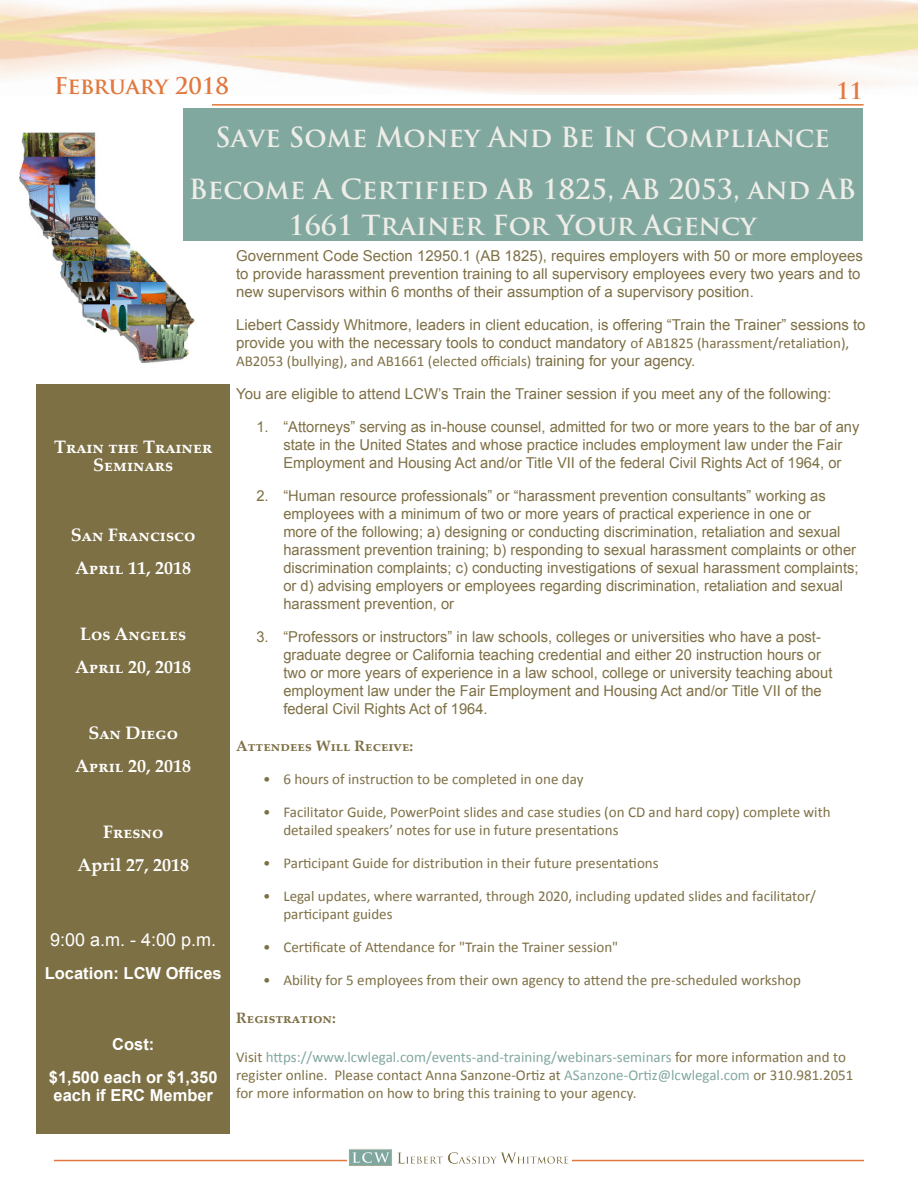
<style>
.page{position:relative;width:918px;height:1188px;background:#fff}
.page>*{position:absolute;margin:0;border:0;box-sizing:border-box;transform-origin:0 0}
.t1{font:700 27px/36px "Trajan Pro";color:#eeede8;text-align:center}
.t2{font:700 22.5px "Trajan Pro";letter-spacing:-.005em;color:#e1783d}
.t3{font:700 18px/18px "Palatino Linotype";color:#fff;text-align:center}
.t4{font:18px "Arial";color:#fff}
.t5{font:700 16.5px/18px "Arial";color:#fff}
.t6{font:15px/18px "Arial";color:#7e7045}
.t7{font:15px/18px "Calibri";color:#7e7045}
.t8{font:700 15px "Palatino Linotype";color:#7e7045}
.s1{font-family:"Calibri"}
.s2{color:#81a89f}
</style>
<div class="page">
<hr style="left:54px;top:104px;width:810px;height:2px;background:#e1783d">
<hr style="left:54px;top:1160px;width:810px;height:1px;background:#e1783d">
<img style="left:349px;top:1149px;width:221px;height:17px">
<img style="left:19px;top:104px;width:192px;height:260px">
<div style="left:183px;top:108px;width:679px;height:132px;background:#81a89f"></div>
<div style="left:36px;top:384px;width:194px;height:750px;background:#7e7045"></div>
<h2 class="t2" style="left:54px;top:71px;width:176px">February 2018</h2>
<h2 class="t2" style="left:836px;top:77px;width:28px">11</h2>
<p class="t1" style="left:215px;top:119px;width:616px">Save Some Money And Be In Compliance</p>
<p class="t1" style="left:189px;top:172px;width:669px">Become A Certified AB 1825, AB 2053, and AB<br>1661 Trainer For Your Agency</p>
<p class="t3" style="left:54px;top:437px;width:160px">Train the Trainer<br>Seminars</p>
<p class="t3" style="left:71px;top:526px;width:126px">San Francisco</p>
<p class="t3" style="left:75px;top:559px;width:118px">April 11, 2018</p>
<p class="t3" style="left:80px;top:625px;width:108px">Los Angeles</p>
<p class="t3" style="left:75px;top:658px;width:118px">April 20, 2018</p>
<p class="t3" style="left:88px;top:724px;width:91px">San Diego</p>
<p class="t3" style="left:75px;top:757px;width:118px">April 20, 2018</p>
<p class="t3" style="left:103px;top:823px;width:62px">Fresno</p>
<p class="t3" style="left:78px;top:856px;width:113px">April 27, 2018</p>
<p class="t4" style="left:50px;top:928px;width:168px">9:00 a.m. - 4:00 p.m.</p>
<p class="t5" style="left:45px;top:965px;width:178px">Location: LCW Offices</p>
<p class="t5" style="left:112px;top:1036px;width:44px">Cost:</p>
<p class="t5" style="left:49px;top:1069px;width:170px">$1,500 each or $1,350 each if ERC Member</p>
<p class="t6" style="left:236px;top:247px;width:628px">Government Code Section 12950.1 (AB 1825), requires employers with 50 or more employees to provide harassment prevention training to all supervisory employees every two years and to new supervisors within 6 months of their assumption of a supervisory position.</p>
<p class="t6" style="left:236px;top:316px;width:631px">Liebert Cassidy Whitmore, leaders in client education, is offering “Train the Trainer” sessions to provide you with the necessary tools to conduct mandatory <span class="s1">of AB1825 (harassment/retaliation),<br>AB2053 (bullying), and AB1661 (elected officials)</span> training for your agency.</p>
<p class="t6" style="left:236px;top:385px;width:597px">You are eligible to attend LCW’s Train the Trainer session if you meet any of the following:</p>
<p class="t6" style="left:283px;top:418px;width:577px;text-indent:-27px">1. “Attorneys” serving as in-house counsel, admitted for two or more years to the bar of any state in the United States and whose practice includes employment law under the Fair<br>Employment and Housing Act and/or Title VII of the federal Civil Rights Act of 1964, or</p>
<p class="t6" style="left:283px;top:487px;width:577px;text-indent:-27px">2. “Human resource professionals” or “harassment prevention consultants” working as employees with a minimum of two or more years of practical experience in one or<br>more of the following; a) designing or conducting discrimination, retaliation and sexual harassment prevention training; b) responding to sexual harassment complaints or other discrimination complaints; c) conducting investigations of sexual harassment complaints; or d) advising employers or employees regarding discrimination, retaliation and sexual harassment prevention, or</p>
<p class="t6" style="left:283px;top:628px;width:551px;text-indent:-27px">3. “Professors or instructors” in law schools, colleges or universities who have a post&shy;graduate degree or California teaching credential and either 20 instruction hours or two or more years of experience in a law school, college or university teaching about employment law under the Fair Employment and Housing Act and/or Title VII of the federal Civil Rights Act of 1964.</p>
<p class="t8" style="left:236px;top:735px;width:179px">Attendees Will Receive:</p>
<p class="t7" style="left:263px;top:770px;width:322px">• 6 hours of instruction to be completed in one day</p>
<p class="t7" style="left:283px;top:803px;width:549px;text-indent:-20px">• Facilitator Guide, PowerPoint slides and case studies (on CD and hard copy) complete with detailed speakers’ notes for use in future presentations</p>
<p class="t7" style="left:263px;top:854px;width:397px">• Participant Guide for distribution in their future presentations</p>
<p class="t7" style="left:283px;top:887px;width:534px;text-indent:-20px">• Legal updates, where warranted, through 2020, including updated slides and facilitator/ participant guides</p>
<p class="t7" style="left:263px;top:938px;width:357px">• Certificate of Attendance for "Train the Trainer session"</p>
<p class="t7" style="left:263px;top:971px;width:539px">• Ability for 5 employees from their own agency to attend the pre-scheduled workshop</p>
<p class="t8" style="left:236px;top:1007px;width:101px">Registration:</p>
<p class="t7" style="left:236px;top:1048px;width:619px">Visit <span class="s2">https://www.lcwlegal.com/events-and-training/webinars-seminars</span> for more information and to register online. Please contact Anna Sanzone-Ortiz at <span class="s2">ASanzone-Ortiz@lcwlegal.com</span> or 310.981.2051 for more information on how to bring this training to your agency.</p>
</div>
